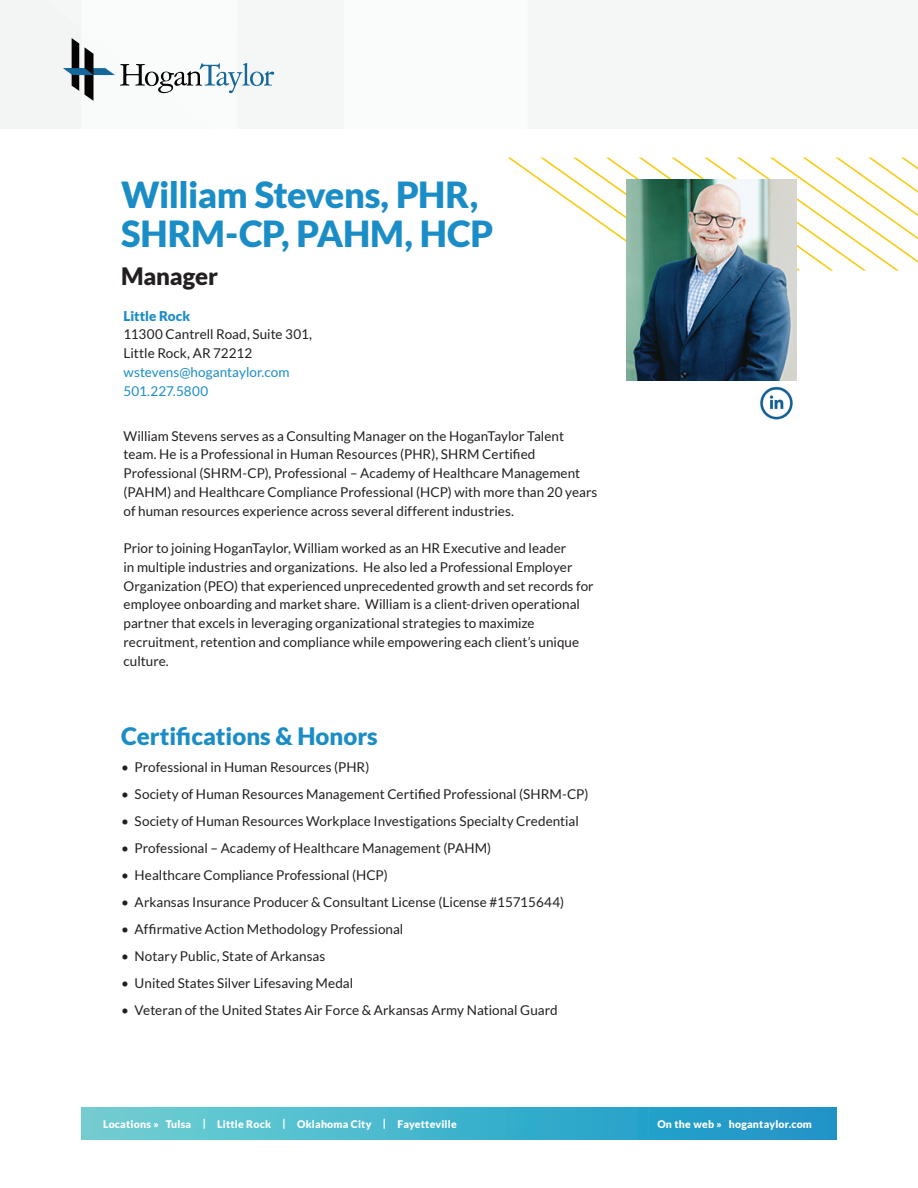
<style>
.page{position:relative;width:918px;height:1188px;background:#fff}
.page>*{position:absolute;margin:0;border:0;box-sizing:border-box;transform-origin:0 0}
.t1{font:900 36px/39px "Lato";letter-spacing:-.015em;color:#1b8dc6}
.t2{font:900 24px "Lato";color:#1b8dc6}
.t3{font:900 24px "Lato";letter-spacing:-.005em;color:#231f20}
.t4{font:13.5px/18.8px "Lato";color:#231f20}
.t5{font:13.5px/18.8px "Lato";letter-spacing:.005em;color:#1b8dc6}
.t6{font:900 13.5px "Lato";color:#1b8dc6}
.t7{font:900 10.5px "Lato";letter-spacing:.02em;color:#fff}
</style>
<div class="page">
<img style="left:81px;top:1107px;width:756px;height:33px">
<img style="left:507px;top:157px;width:411px;height:121px">
<img style="left:627px;top:179px;width:170px;height:201px">
<img style="left:760px;top:386px;width:33px;height:34px">
<svg style="left:63px;top:38px;width:211px;height:63px"></svg>
<h1 class="t1" style="left:121px;top:175px;width:374px">William Stevens, PHR,<br>SHRM-CP, PAHM, HCP</h1>
<h2 class="t3" style="left:121px;top:262px;width:98px">Manager</h2>
<p class="t6" style="left:124px;top:308px;width:68px">Little Rock</p>
<p class="t4" style="left:124px;top:325px;width:190px">11300 Cantrell Road, Suite 301,<br>Little Rock, AR 72212</p>
<p class="t5" style="left:124px;top:363px;width:167px">wstevens@hogantaylor.com<br>501.227.5800</p>
<p class="t4" style="left:124px;top:426px;width:475px">William Stevens serves as a Consulting Manager on the HoganTaylor Talent team. He is a Professional in Human Resources (PHR), SHRM Certified Professional (SHRM-CP), Professional – Academy of Healthcare Management (PAHM) and Healthcare Compliance Professional (HCP) with more than 20 years of human resources experience across several different industries.</p>
<p class="t4" style="left:124px;top:539px;width:472px">Prior to joining HoganTaylor, William worked as an HR Executive and leader<br>in multiple industries and organizations. He also led a Professional Employer Organization (PEO) that experienced unprecedented growth and set records for employee onboarding and market share. William is a client-driven operational partner that excels in leveraging organizational strategies to maximize recruitment, retention and compliance while empowering each client’s unique culture.</p>
<h2 class="t2" style="left:121px;top:723px;width:258px">Certifications &amp; Honors</h2>
<p class="t4" style="left:121px;top:758px;width:250px">• Professional in Human Resources (PHR)</p>
<p class="t4" style="left:121px;top:785px;width:469px">• Society of Human Resources Management Certified Professional (SHRM-CP)</p>
<p class="t4" style="left:121px;top:812px;width:459px">• Society of Human Resources Workplace Investigations Specialty Credential</p>
<p class="t4" style="left:121px;top:839px;width:372px">• Professional – Academy of Healthcare Management (PAHM)</p>
<p class="t4" style="left:121px;top:866px;width:268px">• Healthcare Compliance Professional (HCP)</p>
<p class="t4" style="left:121px;top:893px;width:445px">• Arkansas Insurance Producer &amp; Consultant License (License #15715644)</p>
<p class="t4" style="left:121px;top:920px;width:284px">• Affirmative Action Methodology Professional</p>
<p class="t4" style="left:121px;top:947px;width:206px">• Notary Public, State of Arkansas</p>
<p class="t4" style="left:121px;top:974px;width:234px">• United States Silver Lifesaving Medal</p>
<p class="t4" style="left:121px;top:1001px;width:438px">• Veteran of the United States Air Force &amp; Arkansas Army National Guard</p>
<p class="t7" style="left:103px;top:1118px;width:355px">Locations » Tulsa | Little Rock | Oklahoma City | Fayetteville</p>
<p class="t7" style="left:657px;top:1118px;width:156px">On the web » hogantaylor.com</p>
</div>
